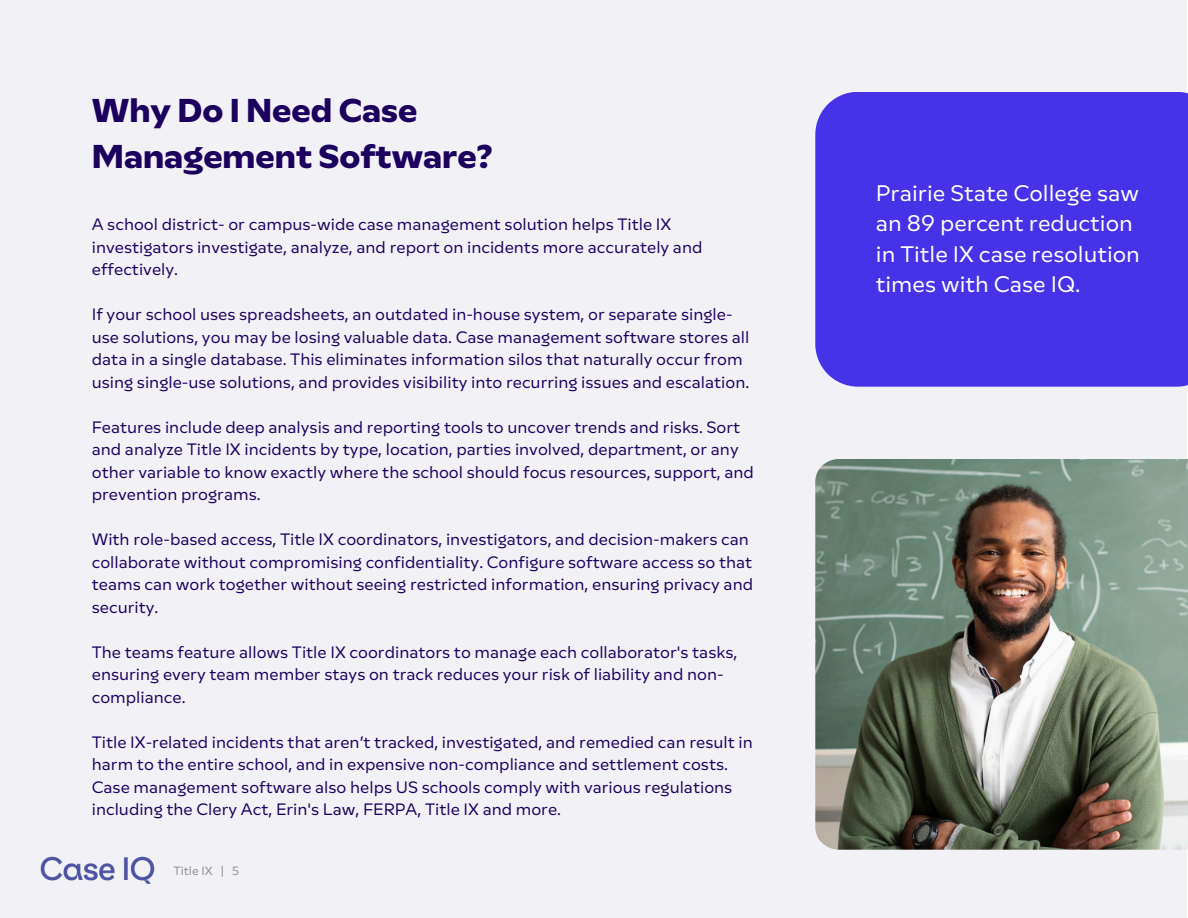
<style>
.page{position:relative;width:1188px;height:918px;background:#fff}
.page>*{position:absolute;margin:0;border:0;box-sizing:border-box;transform-origin:0 0}
.t1{font:700 33px/46.2px "RB Multima";color:#1c005e}
.t2{font:22.5px/30.3px "RB Multima";color:#fff}
.t3{font:16.5px/22.5px "RB Multima";color:#1c005e}
.t4{font:12px "RB Multima";color:#8d918b}
</style>
<div class="page">
<div style="left:0;top:0;width:1187px;height:918px;background:#f2f1f6"></div>
<img style="left:40px;top:856px;width:115px;height:28px">
<div style="left:815px;top:92px;width:373px;height:295px;background:#4633e8"></div>
<img style="left:815px;top:459px;width:373px;height:391px">
<p class="t1" style="left:92px;top:88px;width:402px">Why Do I Need Case<br>Management Software?</p>
<h3 class="t3" style="left:92px;top:213px;width:612px">A school district- or campus-wide case management solution helps Title IX investigators investigate, analyze, and report on incidents more accurately and effectively.</h3>
<h3 class="t3" style="left:92px;top:303px;width:659px">If your school uses spreadsheets, an outdated in-house system, or separate single&shy;use solutions, you may be losing valuable data. Case management software stores all data in a single database. This eliminates information silos that naturally occur from using single-use solutions, and provides visibility into recurring issues and escalation.</h3>
<h3 class="t3" style="left:92px;top:416px;width:664px">Features include deep analysis and reporting tools to uncover trends and risks. Sort and analyze Title IX incidents by type, location, parties involved, department, or any other variable to know exactly where the school should focus resources, support, and prevention programs.</h3>
<h3 class="t3" style="left:92px;top:528px;width:663px">With role-based access, Title IX coordinators, investigators, and decision-makers can collaborate without compromising confidentiality. Configure software access so that teams can work together without seeing restricted information, ensuring privacy and security.</h3>
<p class="t3" style="left:92px;top:641px;width:647px">The teams feature allows Title IX coordinators to manage each collaborator's tasks, ensuring every team member stays on track reduces your risk of liability and non&shy;compliance.</p>
<p class="t3" style="left:92px;top:731px;width:663px">Title IX-related incidents that aren’t tracked, investigated, and remedied can result in harm to the entire school, and in expensive non-compliance and settlement costs.<br>Case management software also helps US schools comply with various regulations including the Clery Act, Erin's Law, FERPA, Title IX and more.</p>
<h3 class="t4" style="left:173px;top:863px;width:67px">Title IX | 5</h3>
<p class="t2" style="left:876px;top:178px;width:266px">Prairie State College saw an 89 percent reduction in Title IX case resolution times with Case IQ.</p>
</div>
